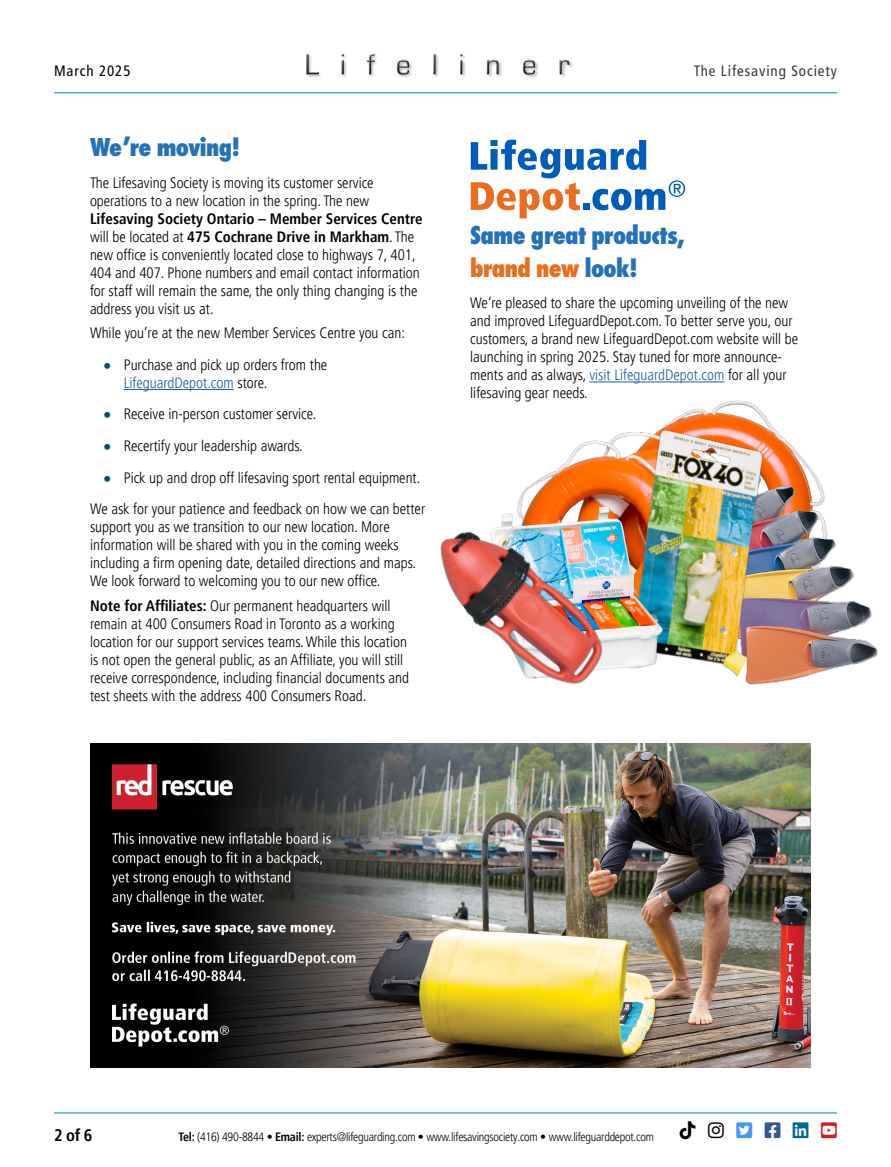
<style>
.page{position:relative;width:891px;height:1167px;background:#fff}
.page>*{position:absolute;margin:0;border:0;box-sizing:border-box;transform-origin:0 0}
.Head{font:800 27px/32.4px "Futura PT Cond";letter-spacing:-.02em;color:#2372b9}
.t1{font:700 condensed 16.5px "Frutiger LT Pro";color:#000}
.Body_Copy{font:300 condensed 15px/18px "Frutiger LT Pro";color:#000}
.t2{font:condensed 15px "Frutiger LT Std";letter-spacing:.06em;color:#3e3541}
.t3{font:condensed 15px "Frutiger LT Std";letter-spacing:.06em;color:#000}
.t4{font:300 condensed 12px "Frutiger LT Pro";letter-spacing:-.02em;color:#000}
.s1{font-weight:700}
.s2{font-family:"Futura PT Cond";font-weight:700;font-stretch:normal;font-size:21px;color:#004e74}
.s3{color:#215e9e}
.s4{color:#eb6e1f}
</style>
<div class="page">
<div style="left:306px;top:53px;width:267px;height:25px;background:#000;opacity:.35"></div>
<img style="left:306px;top:54px;width:267px;height:22px">
<hr style="left:124px;top:389px;width:110px;height:1px;background:#215e9e">
<hr style="left:589px;top:381px;width:135px;height:1px;background:#215e9e">
<svg style="left:471px;top:140px;width:214px;height:78px"></svg>
<img style="left:843px;top:567px;width:35px;height:99px">
<img style="left:553px;top:400px;width:290px;height:285px">
<img style="left:631px;top:507px;width:33px;height:171px">
<img style="left:440px;top:485px;width:191px;height:200px">
<hr style="left:54px;top:1112px;width:783px;height:1px;background:#0084ae">
<hr style="left:54px;top:92px;width:783px;height:1px;background:#0084ae">
<img style="left:90px;top:743px;width:720px;height:324px">
<p class="t3" style="left:54px;top:62px;width:78px">March 2025</p>
<p class="t2" style="left:694px;top:62px;width:145px">The Lifesaving Society</p>
<p class="Head" style="left:90px;top:131px;width:152px">We’re moving!</p>
<p class="Body_Copy" style="left:90px;top:174px;width:334px">The Lifesaving Society is moving its customer service operations to a new location in the spring. The new <span class="s1">Lifesaving Society Ontario – Member Services Centre </span>will be located at <span class="s1">475 Cochrane Drive in Markham</span>. The new office is conveniently located close to highways 7, 401, 404 and 407. Phone numbers and email contact information for staff will remain the same, the only thing changing is the address you visit us at.</p>
<p class="Body_Copy" style="left:90px;top:324px;width:316px">While you’re at the new Member Services Centre you can:</p>
<p class="Body_Copy" style="left:124px;top:356px;width:205px;text-indent:-27px"><span class="s2">•</span> Purchase and pick up orders from the<br><span class="s3">LifeguardDepot.com</span> store.</p>
<p class="Body_Copy" style="left:97px;top:405px;width:221px"><span class="s2">•</span> Receive in-person customer service.</p>
<p class="Body_Copy" style="left:97px;top:437px;width:208px"><span class="s2">•</span> Recertify your leadership awards.</p>
<p class="Body_Copy" style="left:97px;top:468px;width:325px"><span class="s2">•</span> Pick up and drop off lifesaving sport rental equipment.</p>
<p class="Body_Copy" style="left:90px;top:500px;width:337px">We ask for your patience and feedback on how we can better support you as we transition to our new location. More information will be shared with you in the coming weeks including a firm opening date, detailed directions and maps.<br>We look forward to welcoming you to our new office.</p>
<p class="Body_Copy" style="left:90px;top:597px;width:321px"><span class="s1">Note for Affiliates:</span> Our permanent headquarters will remain at 400 Consumers Road in Toronto as a working location for our support services teams. While this location is not open the general public, as an Affiliate, you will still receive correspondence, including financial documents and test sheets with the address 400 Consumers Road.</p>
<p class="Head" style="left:470px;top:219px;width:217px">Same great products, <span class="s4">brand new</span> look!</p>
<p class="Body_Copy" style="left:470px;top:294px;width:330px">We’re pleased to share the upcoming unveiling of the new and improved LifeguardDepot.com. To better serve you, our customers, a brand new LifeguardDepot.com website will be launching in spring 2025. Stay tuned for more announce&shy;ments and as always, <span class="s3">visit LifeguardDepot.com</span> for all your lifesaving gear needs.</p>
<p class="t1" style="left:54px;top:1125px;width:40px">2 of 6</p>
<p class="t4" style="left:179px;top:1130px;width:477px"><span class="s1">Tel:</span> (416) 490-8844 • <span class="s1">Email:</span> experts@lifeguarding.com • www.lifesavingsociety.com • www.lifeguarddepot.com</p>
</div>
